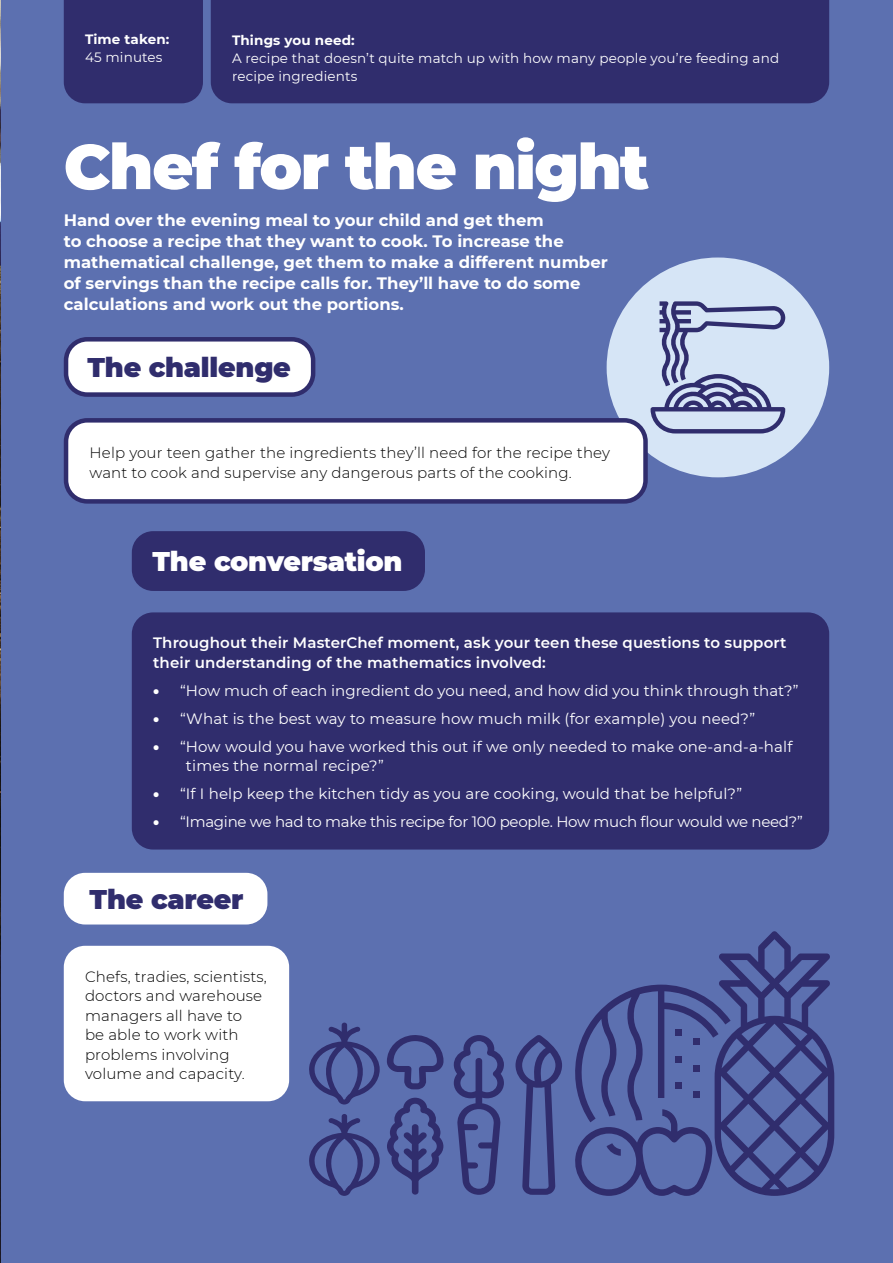
<style>
.page{position:relative;width:893px;height:1263px;background:#5c70b0}
.page>*{position:absolute;margin:0;border:0;box-sizing:border-box;transform-origin:0 0}
.Heading_1D{font:900 63px "Montserrat";letter-spacing:-.025em;color:#fff}
.Boxed_Heading{font:900 27px "Montserrat";letter-spacing:-.01em;color:#fff}
.Boxed_Heading-2{font:900 27px "Montserrat";letter-spacing:-.01em;color:#302d6d}
.Body_Heading_-_P_-_B{font:900 27px "Montserrat";letter-spacing:-.01em;color:#302d6d}
.Intro_Copy_2{font:700 16.5px/21px "Montserrat";color:#fff}
.Body_Heading_-_P_-_B-2{font:15px/19.5px "Montserrat";color:#fff}
.Body_Heading_-_P_-_B-3{font:300 15px/19.5px "Montserrat";letter-spacing:.01em;color:#000}
.Body_Heading_-_P_-_B-4{font:600 15px/19.5px "Montserrat";letter-spacing:.01em;color:#fff}
.Body_Heading_-_P_-_B-5{font:15px "Montserrat";letter-spacing:-.02em;color:#fff}
.Info_Copy{font:13.5px/18px "Montserrat";letter-spacing:.01em;color:#fff}
.Info_Copy-2{font:700 13.5px/18px "Montserrat";letter-spacing:.01em;color:#fff}
.s1{font-weight:400}
.s2{font-weight:700}
.s3{font-weight:900}
</style>
<div class="page">
<div style="left:607px;top:257px;width:222px;height:220px;background:#d6e5f6;border-radius:50%"></div>
<svg style="left:651px;top:301px;width:134px;height:132px"></svg>
<div style="left:64px;top:0;width:139px;height:103px;background:#302d6d"></div>
<div style="left:211px;top:0;width:618px;height:103px;background:#302d6d"></div>
<svg style="left:309px;top:1022px;width:71px;height:82px"></svg>
<svg style="left:309px;top:1114px;width:71px;height:82px"></svg>
<svg style="left:387px;top:1098px;width:56px;height:96px"></svg>
<svg style="left:454px;top:1035px;width:50px;height:160px"></svg>
<svg style="left:387px;top:1035px;width:56px;height:54px"></svg>
<svg style="left:515px;top:1035px;width:47px;height:160px"></svg>
<svg style="left:575px;top:931px;width:259px;height:265px"></svg>
<img style="left:0;top:0;width:1px;height:1263px">
<div style="left:66px;top:420px;width:579px;height:81px;background:#fff;border-radius:21px"></div>
<div style="left:64px;top:418px;width:584px;height:86px;border:4px solid #302d6d;border-radius:21px"></div>
<div style="left:66px;top:339px;width:247px;height:56px;background:#fff;border-radius:21px"></div>
<div style="left:64px;top:337px;width:251px;height:60px;border:4px solid #302d6d;border-radius:21px"></div>
<div style="left:132px;top:531px;width:293px;height:60px;background:#302d6d;border-radius:21px"></div>
<div style="left:132px;top:612px;width:697px;height:237px;background:#302d6d;border-radius:21px"></div>
<div style="left:64px;top:873px;width:203px;height:51px;background:#fff;border-radius:21px"></div>
<div style="left:64px;top:946px;width:225px;height:155px;background:#fff;border-radius:21px"></div>
<p class="Info_Copy-2" style="left:85px;top:30px;width:86px">Time taken:<br><span class="s1">45 minutes</span></p>
<p class="Info_Copy" style="left:232px;top:30px;width:549px"><span class="s2">Things you need:<br></span>A recipe that doesn’t quite match up with how many people you’re feeding and recipe ingredients</p>
<h1 class="Heading_1D" style="left:64px;top:119px;width:587px">Chef for the night</h1>
<p class="Intro_Copy_2" style="left:64px;top:209px;width:546px">Hand over the evening meal to your child and get them<br>to choose a recipe that they want to cook. To increase the mathematical challenge, get them to make a different number of servings than the recipe calls for. They’ll have to do some calculations and work out the portions.</p>
<h2 class="Boxed_Heading-2" style="left:87px;top:347px;width:205px">The challenge</h2>
<p class="Body_Heading_-_P_-_B-3" style="left:90px;top:443px;width:522px">Help your teen gather the ingredients they’ll need for the recipe they want to cook and supervise any dangerous parts of the cooking.</p>
<h2 class="Boxed_Heading" style="left:152px;top:541px;width:251px">The conversation</h2>
<p class="Body_Heading_-_P_-_B-4" style="left:153px;top:632px;width:635px">Throughout their MasterChef moment, ask your teen these questions to support their understanding of the mathematics involved:</p>
<p class="Body_Heading_-_P_-_B-2" style="left:153px;top:680px;width:647px"><span class="s3">•</span> “How much of each ingredient do you need, and how did you think through that?”</p>
<p class="Body_Heading_-_P_-_B-2" style="left:153px;top:708px;width:604px"><span class="s3">•</span> “What is the best way to measure how much milk (for example) you need?”</p>
<p class="Body_Heading_-_P_-_B-2" style="left:186px;top:736px;width:608px;text-indent:-33px"><span class="s3">•</span> “How would you have worked this out if we only needed to make one-and-a-half times the normal recipe?”</p>
<p class="Body_Heading_-_P_-_B-2" style="left:153px;top:784px;width:591px"><span class="s3">•</span> “If I help keep the kitchen tidy as you are cooking, would that be helpful?”</p>
<p class="Body_Heading_-_P_-_B-5" style="left:153px;top:812px;width:651px"><span class="s3">•</span> “Imagine we had to make this recipe for 100 people. How much flour would we need?”</p>
<p class="Body_Heading_-_P_-_B" style="left:90px;top:879px;width:155px">The career</p>
<p class="Body_Heading_-_P_-_B-3" style="left:85px;top:966px;width:183px">Chefs, tradies, scientists, doctors and warehouse managers all have to<br>be able to work with problems involving volume and capacity.</p>
</div>
